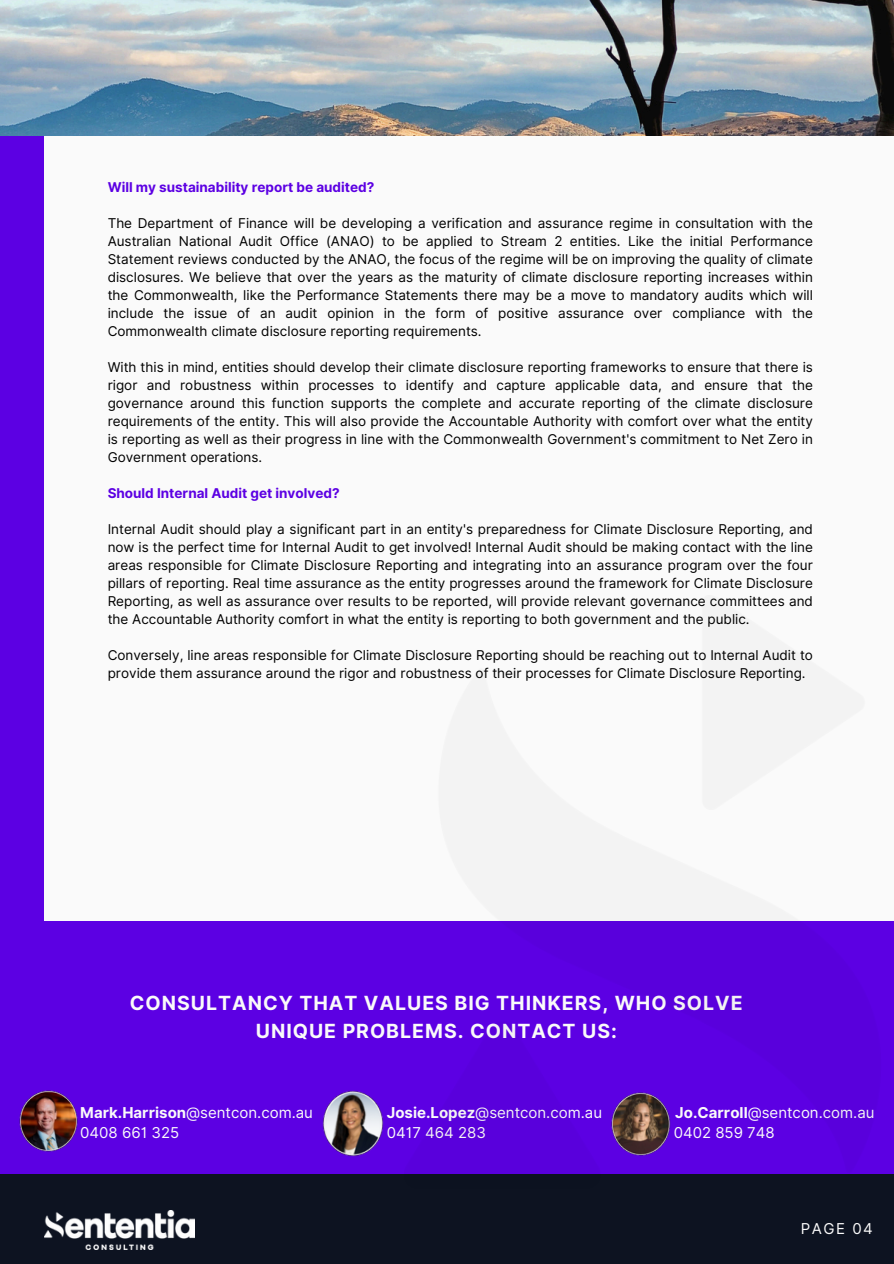
<style>
.page{position:relative;width:894px;height:1264px;background:#fff}
.page>*{position:absolute;margin:0;border:0;box-sizing:border-box;transform-origin:0 0}
.t1{font:700 19.5px/28.2px "Inter";letter-spacing:.05em;color:#fafafa;text-align:center}
.t2{font:15px/20.2px "Inter";color:#fafafa}
.t3{font:13.5px/18px "Inter";color:#000;text-align:justify}
.t4{font:700 13.5px "Inter";color:#5c00e3}
.s1{font-weight:700}
</style>
<div class="page">
<div style="left:0;top:0;width:893px;height:1263px;background:#fafafa"></div>
<div style="left:0;top:920px;width:893px;height:343px;background:#5c00e3"></div>
<div style="left:0;top:123px;width:44px;height:1140px;background:#5c00e3"></div>
<div style="left:0;top:1174px;width:893px;height:89px;background:#0d1321"></div>
<img style="left:44px;top:1210px;width:150px;height:39px">
<img style="left:0;top:0;width:893px;height:135px">
<img style="left:322px;top:1090px;width:61px;height:66px">
<img style="left:404px;top:920px;width:489px;height:236px">
<img style="left:19px;top:1090px;width:59px;height:61px">
<p class="t4" style="left:108px;top:179px;width:268px">Will my sustainability report be audited?</p>
<p class="t3" style="left:108px;top:214px;width:706px">The Department of Finance will be developing a verification and assurance regime in consultation with the Australian National Audit Office (ANAO) to be applied to Stream 2 entities. Like the initial Performance Statement reviews conducted by the ANAO, the focus of the regime will be on improving the quality of climate disclosures. We believe that over the years as the maturity of climate disclosure reporting increases within the Commonwealth, like the Performance Statements there may be a move to mandatory audits which will include the issue of an audit opinion in the form of positive assurance over compliance with the Commonwealth climate disclosure reporting requirements.</p>
<h3 class="t3" style="left:108px;top:358px;width:706px">With this in mind, entities should develop their climate disclosure reporting frameworks to ensure that there is rigor and robustness within processes to identify and capture applicable data, and ensure that the governance around this function supports the complete and accurate reporting of the climate disclosure requirements of the entity. This will also provide the Accountable Authority with comfort over what the entity is reporting as well as their progress in line with the Commonwealth Government's commitment to Net Zero in Government operations.</h3>
<h3 class="t4" style="left:108px;top:485px;width:233px">Should Internal Audit get involved?</h3>
<p class="t3" style="left:108px;top:520px;width:706px">Internal Audit should play a significant part in an entity's preparedness for Climate Disclosure Reporting, and now is the perfect time for Internal Audit to get involved! Internal Audit should be making contact with the line areas responsible for Climate Disclosure Reporting and integrating into an assurance program over the four pillars of reporting. Real time assurance as the entity progresses around the framework for Climate Disclosure Reporting, as well as assurance over results to be reported, will provide relevant governance committees and the Accountable Authority comfort in what the entity is reporting to both government and the public.</p>
<p class="t3" style="left:108px;top:646px;width:706px">Conversely, line areas responsible for Climate Disclosure Reporting should be reaching out to Internal Audit to provide them assurance around the rigor and robustness of their processes for Climate Disclosure Reporting.</p>
<p class="t1" style="left:130px;top:989px;width:614px">CONSULTANCY THAT VALUES BIG THINKERS, WHO SOLVE<br>UNIQUE PROBLEMS. CONTACT US:</p>
<p class="t2" style="left:80px;top:1101px;width:234px"><span class="s1">Mark.Harrison</span>@sentcon.com.au<br>0408 661 325</p>
<h4 class="t2" style="left:386px;top:1101px;width:217px"><span class="s1">Josie.Lopez</span>@sentcon.com.au<br>0417 464 283</h4>
<p class="t2" style="left:673px;top:1101px;width:202px"><span class="s1">Jo.Carroll</span>@sentcon.com.au<br>0402 859 748</p>
<h1 class="t2" style="left:800px;top:1217px;width:73px">PAGE 04</h1>
</div>
